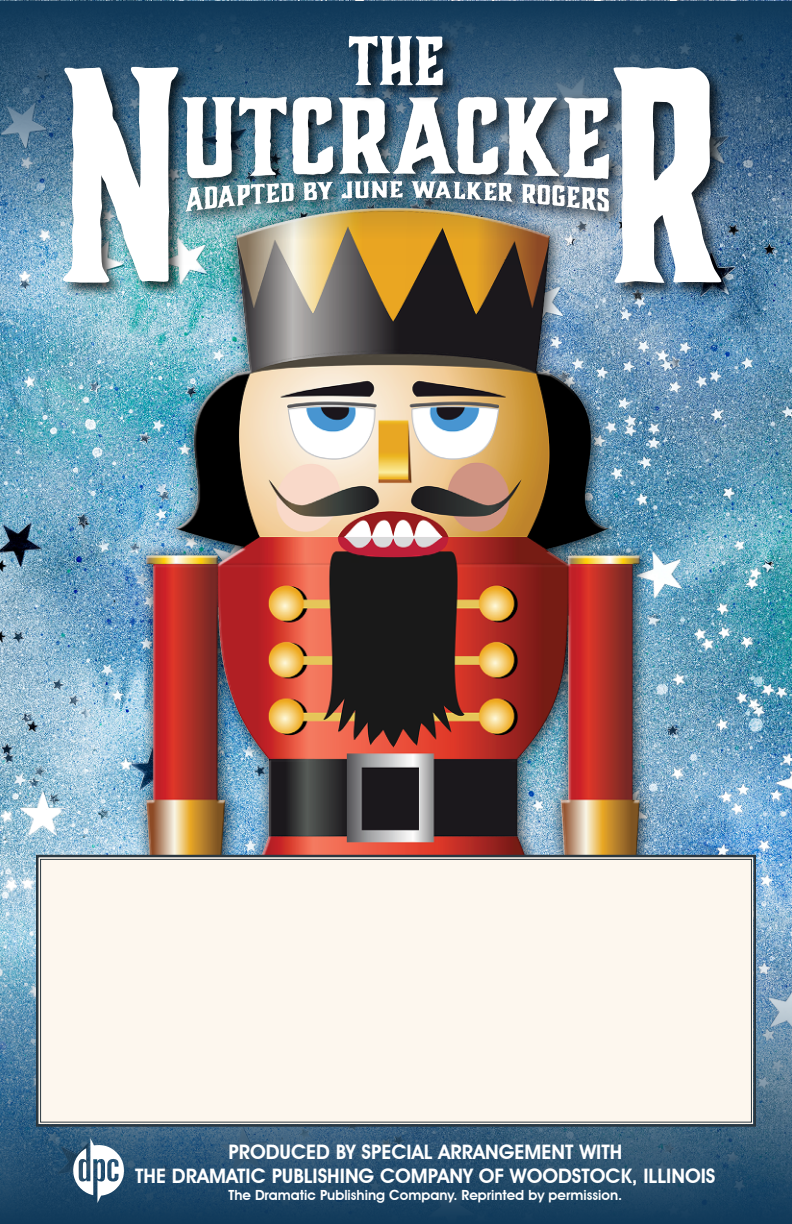
<style>
.page{position:relative;width:792px;height:1224px;background:#fff}
.page>*{position:absolute;margin:0;border:0;box-sizing:border-box;transform-origin:0 0}
.t1{font:700 286.2px "Charcuterie Block";color:#fff;scale:.72 1}
.t2{font:700 286.2px "Charcuterie Block";color:#fff;scale:.78 1}
.t3{font:700 64.9px "Charcuterie Block";color:#fff}
.t4{font:600 20px/24px "Avant Garde IT Cby BT";color:#fff;text-align:center}
.t5{font:600 14px "Avant Garde IT Cby BT";color:#fff}
</style>
<div class="page">
<img style="left:0;top:0;width:792px;height:913px">
<img style="left:136px;top:299px;width:515px;height:555px">
<div style="left:145px;top:211px;width:496px;height:652px;background:#000;opacity:.75"></div>
<img style="left:0;top:1px;width:792px;height:264px">
<svg style="left:0;top:913px;width:792px;height:311px;background:#315978"></svg>
<div style="left:35px;top:854px;width:722px;height:274px;background:#fdf7ee"></div>
<div style="left:40px;top:859px;width:712px;height:264px;border:1px solid #2a3740"></div>
<svg style="left:71px;top:1138px;width:54px;height:65px"></svg>
<div style="left:60px;top:63px;width:134px;height:236px;background:#000;opacity:.75"></div>
<div style="left:610px;top:63px;width:127px;height:236px;background:#000;opacity:.75"></div>
<div style="left:177px;top:91px;width:448px;height:136px;background:#000;opacity:.75"></div>
<img style="left:174px;top:89px;width:447px;height:130px">
<div style="left:345px;top:33px;width:114px;height:68px;background:#000;opacity:.75"></div>
<h2 class="t3" style="left:348px;top:19px;width:98px">THE</h2>
<h1 class="t1" style="left:59px;top:-8px;width:174px">N</h1>
<h1 class="t2" style="left:609px;top:-8px;width:148px">R</h1>
<p class="t4" style="left:135px;top:1140px;width:582px">PRODUCED BY SPECIAL ARRANGEMENT WITH<br>THE DRAMATIC PUBLISHING COMPANY OF WOODSTOCK, ILLINOIS</p>
<p class="t5" style="left:228px;top:1186px;width:395px">The Dramatic Publishing Company. Reprinted by permission.</p>
</div>
